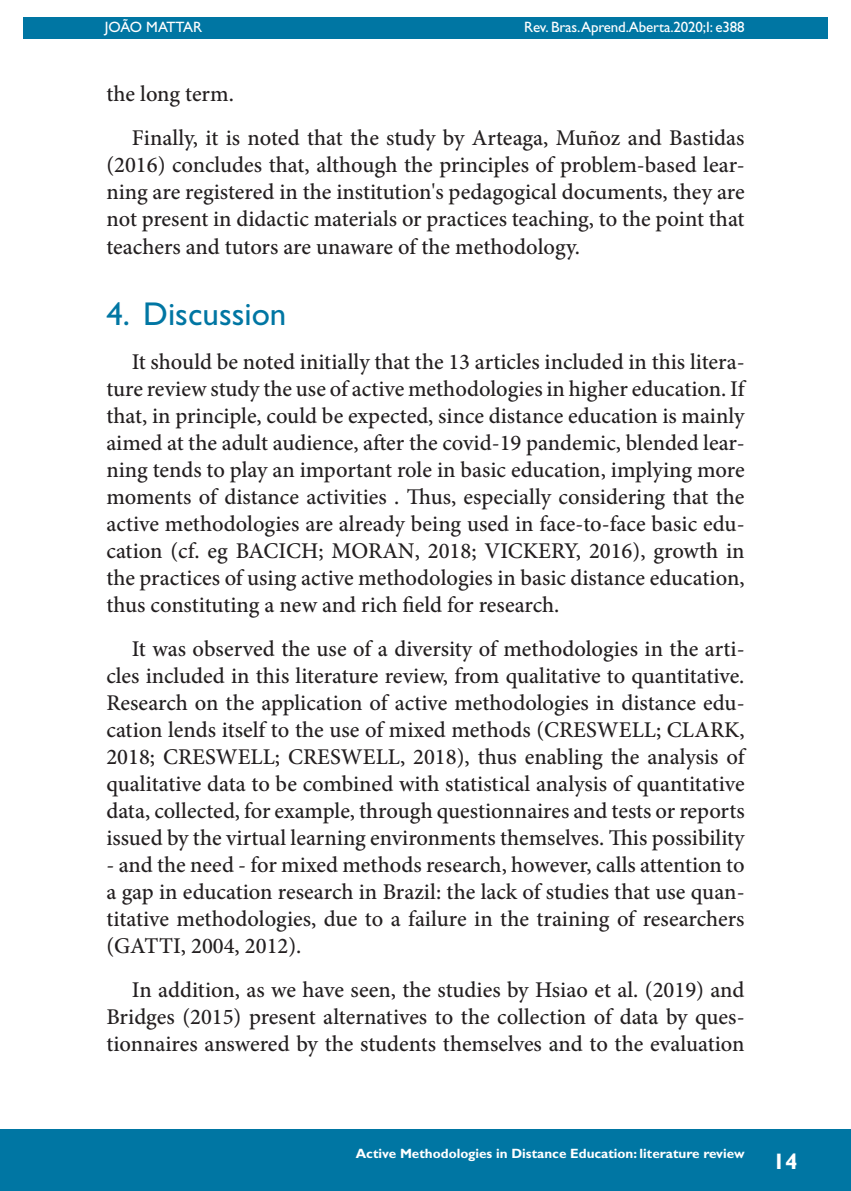
<style>
.page{position:relative;width:851px;height:1191px;background:#fff}
.page>*{position:absolute;margin:0;border:0;box-sizing:border-box;transform-origin:0 0}
.t1{font:33px "Gill Sans Std";color:#0076a3}
.Texto_corrido{font:500 22.5px/27px "Minion Pro";color:#231f20;text-align:justify}
.t2{font:700 22.5px "Gill Sans Std";color:#fff}
.t3{font:15px "Gill Sans Std";letter-spacing:-.01em;color:#fff}
.t4{font:700 13.5px "Gill Sans Std";color:#fff}
</style>
<div class="page">
<hr style="left:104px;top:0;width:1px;height:467px;background:#0076a3">
<div style="left:23px;top:17px;width:804px;height:21px;background:#0076a3"></div>
<div style="left:0;top:1129px;width:850px;height:62px;background:#0076a3"></div>
<p class="t3" style="left:105px;top:18px;width:99px">JOÃO MATTAR</p>
<p class="t3" style="left:524px;top:18px;width:222px">Rev. Bras.Aprend.Aberta.2020;I: e388</p>
<p class="Texto_corrido" style="left:106px;top:81px;width:129px">the long term.</p>
<p class="Texto_corrido" style="left:106px;top:125px;width:639px;text-indent:26px">Finally, it is noted that the study by Arteaga, Muñoz and Bastidas (2016) concludes that, although the principles of problem-based lear&shy;ning are registered in the institution's pedagogical documents, they are not present in didactic materials or practices teaching, to the point that teachers and tutors are unaware of the methodology.</p>
<p class="t1" style="left:106px;top:295px;width:181px">4. Discussion</p>
<p class="Texto_corrido" style="left:106px;top:348px;width:639px;text-indent:26px">It should be noted initially that the 13 articles included in this litera&shy;ture review study the use of active methodologies in higher education. If that, in principle, could be expected, since distance education is mainly aimed at the adult audience, after the covid-19 pandemic, blended lear&shy;ning tends to play an important role in basic education, implying more moments of distance activities . Thus, especially considering that the active methodologies are already being used in face-to-face basic edu&shy;cation (cf. eg BACICH; MORAN, 2018; VICKERY, 2016), growth in the practices of using active methodologies in basic distance education, thus constituting a new and rich field for research.</p>
<p class="Texto_corrido" style="left:106px;top:635px;width:639px;text-indent:26px">It was observed the use of a diversity of methodologies in the arti&shy;cles included in this literature review, from qualitative to quantitative.<br>Research on the application of active methodologies in distance edu&shy;cation lends itself to the use of mixed methods (CRESWELL; CLARK, 2018; CRESWELL; CRESWELL, 2018), thus enabling the analysis of qualitative data to be combined with statistical analysis of quantitative data, collected, for example, through questionnaires and tests or reports issued by the virtual learning environments themselves. This possibility</p>
<p class="Texto_corrido" style="left:106px;top:851px;width:639px">- and the need - for mixed methods research, however, calls attention to a gap in education research in Brazil: the lack of studies that use quan&shy;titative methodologies, due to a failure in the training of researchers (GATTI, 2004, 2012).</p>
<p class="Texto_corrido" style="left:106px;top:976px;width:639px;text-indent:26px">In addition, as we have seen, the studies by Hsiao et al. (2019) and Bridges (2015) present alternatives to the collection of data by ques&shy;tionnaires answered by the students themselves and to the evaluation</p>
<p class="t4" style="left:355px;top:1145px;width:390px">Active Methodologies in Distance Education: literature review</p>
<p class="t2" style="left:772px;top:1148px;width:26px">14</p>
</div>
